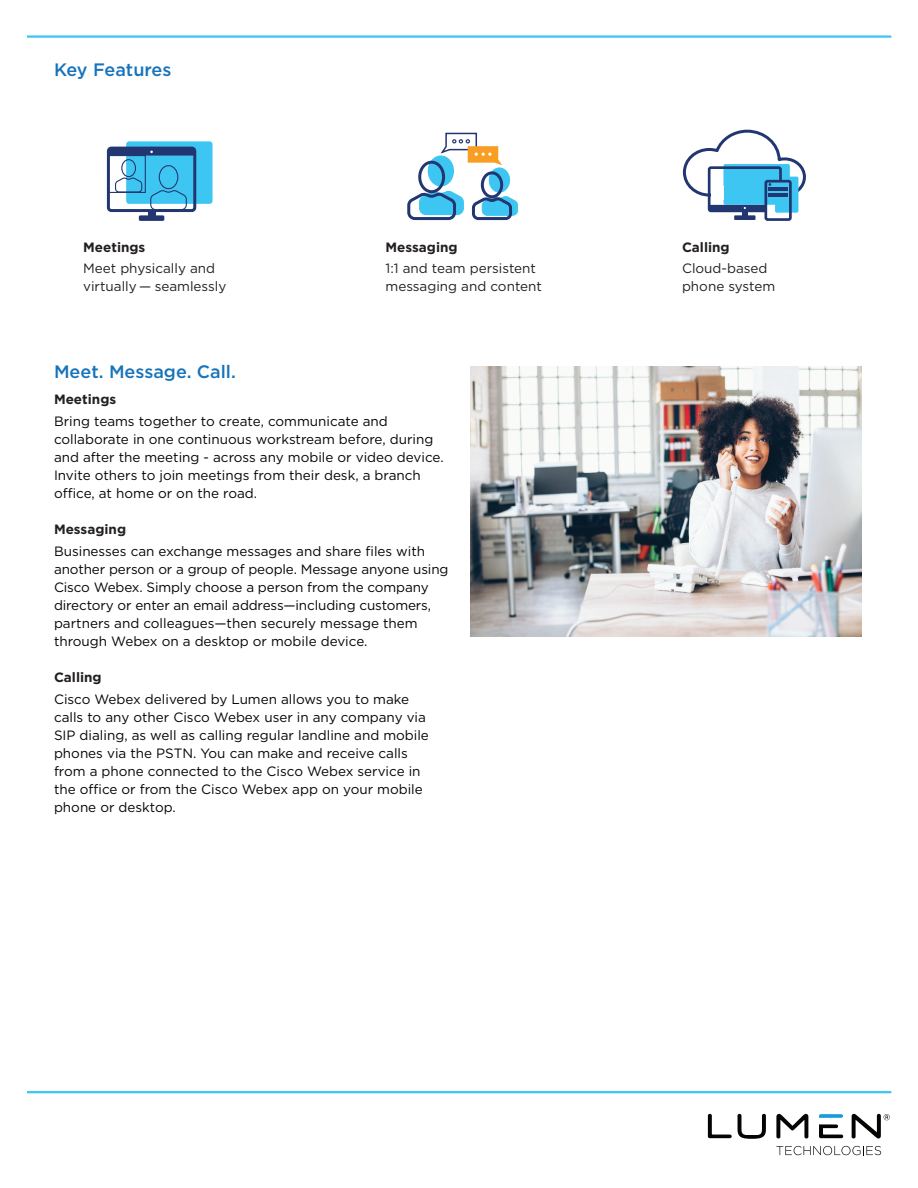
<style>
.page{position:relative;width:918px;height:1188px;background:#fff}
.page>*{position:absolute;margin:0;border:0;box-sizing:border-box;transform-origin:0 0}
.t1{font:500 18px "Gotham";color:#1774bb}
.t2{font:13.5px/18px "Gotham";color:#040503}
.t3{font:13.5px/18px "Gotham";color:#231f20}
.t4{font:700 13.5px "Gotham";color:#231f20}
</style>
<div class="page">
<hr style="left:27px;top:35px;width:864px;height:3px;background:#3ac6f4">
<hr style="left:27px;top:1091px;width:864px;height:2px;background:#3ac6f4">
<svg style="left:708px;top:1114px;width:24px;height:24px"></svg>
<svg style="left:738px;top:1114px;width:28px;height:25px"></svg>
<svg style="left:776px;top:1114px;width:32px;height:24px"></svg>
<svg style="left:819px;top:1114px;width:24px;height:4px"></svg>
<svg style="left:819px;top:1124px;width:24px;height:14px"></svg>
<svg style="left:852px;top:1114px;width:38px;height:24px"></svg>
<svg style="left:776px;top:1146px;width:105px;height:9px"></svg>
<img style="left:470px;top:367px;width:392px;height:270px">
<div style="left:126px;top:141px;width:87px;height:63px;background:#3dc6f2;border-radius:3px"></div>
<div style="left:107px;top:147px;width:89px;height:65px;border:3px solid #223671;border-radius:3px"></div>
<div style="left:139px;top:215px;width:25px;height:6px;background:#223671;border-radius:2px"></div>
<svg style="left:107px;top:148px;width:88px;height:68px"></svg>
<svg style="left:407px;top:132px;width:112px;height:89px"></svg>
<div style="left:734px;top:215px;width:21px;height:5px;background:#223671"></div>
<div style="left:764px;top:180px;width:28px;height:41px;border:3px solid #223671;border-radius:2px"></div>
<svg style="left:682px;top:129px;width:124px;height:87px"></svg>
<div style="left:711px;top:186px;width:12px;height:14px;background:#fff"></div>
<h1 class="t1" style="left:54px;top:58px;width:119px">Key Features</h1>
<p class="t4" style="left:83px;top:238px;width:64px">Meetings</p>
<p class="t3" style="left:83px;top:259px;width:145px">Meet physically and virtually — seamlessly</p>
<p class="t4" style="left:386px;top:238px;width:74px">Messaging</p>
<p class="t3" style="left:386px;top:259px;width:158px">1:1 and team persistent messaging and content</p>
<h1 class="t1" style="left:54px;top:360px;width:183px">Meet. Message. Call.</h1>
<p class="t4" style="left:54px;top:391px;width:64px">Meetings</p>
<p class="t2" style="left:54px;top:412px;width:391px">Bring teams together to create, communicate and collaborate in one continuous workstream before, during and after the meeting - across any mobile or video device.<br>Invite others to join meetings from their desk, a branch office, at home or on the road.</p>
<p class="t4" style="left:54px;top:521px;width:74px">Messaging</p>
<p class="t2" style="left:54px;top:542px;width:396px">Businesses can exchange messages and share files with another person or a group of people. Message anyone using Cisco Webex. Simply choose a person from the company directory or enter an email address—including customers, partners and colleagues—then securely message them through Webex on a desktop or mobile device.</p>
<p class="t4" style="left:54px;top:669px;width:49px">Calling</p>
<p class="t2" style="left:54px;top:689px;width:376px">Cisco Webex delivered by Lumen allows you to make calls to any other Cisco Webex user in any company via SIP dialing, as well as calling regular landline and mobile phones via the PSTN. You can make and receive calls from a phone connected to the Cisco Webex service in the office or from the Cisco Webex app on your mobile phone or desktop.</p>
<p class="t4" style="left:682px;top:238px;width:49px">Calling</p>
<p class="t3" style="left:682px;top:259px;width:95px">Cloud-based phone system</p>
</div>
